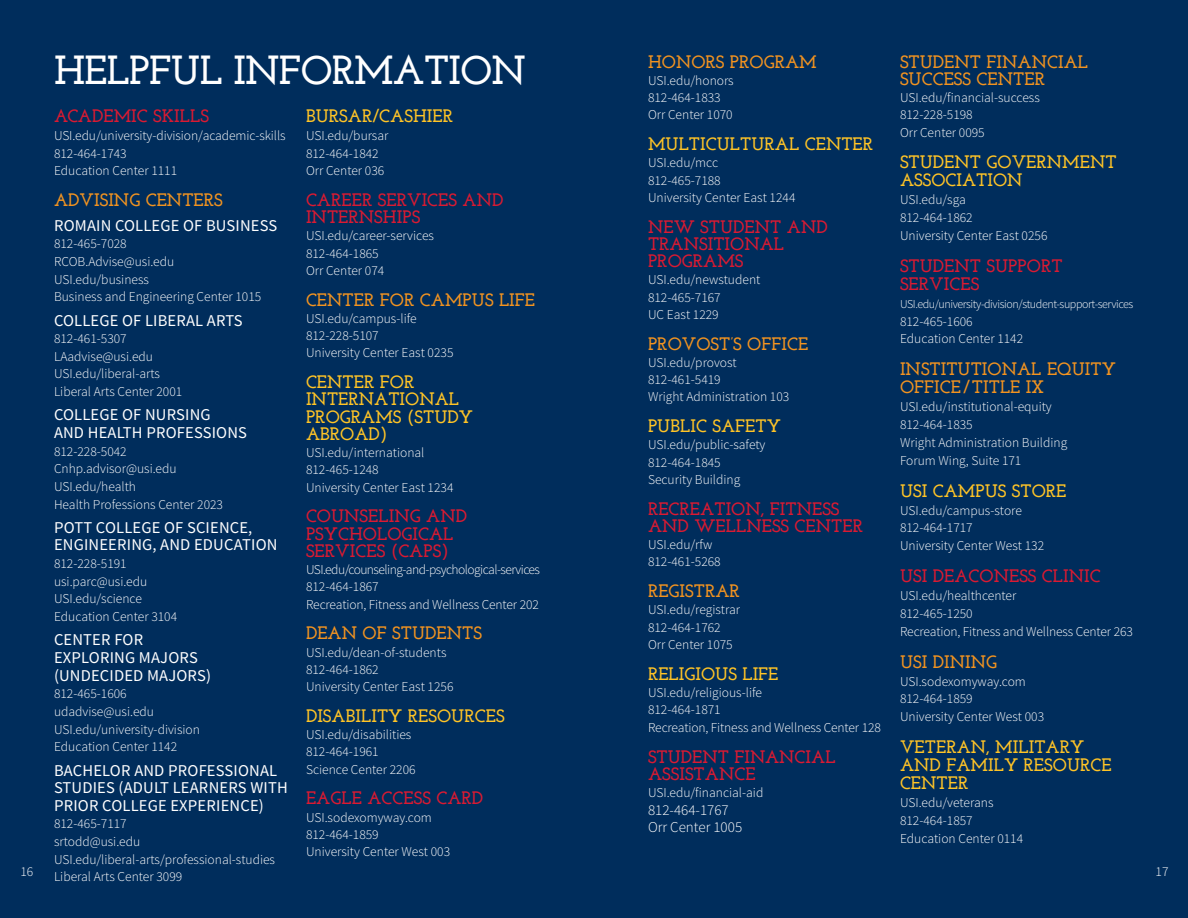
<style>
.page{position:relative;width:1188px;height:918px;background:#002d5c}
.page>*{position:absolute;margin:0;border:0;box-sizing:border-box;transform-origin:0 0}
.t1{font:700 40.5px "Josefin Slab";letter-spacing:-.02em;color:#fff}
.t2{font:700 18px/17.2px "Josefin Slab";color:#da1a32}
.t3{font:700 18px/17.2px "Josefin Slab";color:#ffc426}
.t4{font:700 18px/17.2px "Josefin Slab";color:#f29320}
.t5{font:16.5px/17.5px "Source Sans Pro";letter-spacing:.01em;color:#fff}
.t6{font:300 15px/17.2px "Source Sans Pro";color:#fff}
.t7{font:300 13.5px/17.2px "Source Sans Pro";color:#fff}
.t8{font:300 13.5px/17.2px "Source Sans Pro";letter-spacing:-.02em;color:#fff}
.t9{font:300 12px "Source Sans Pro";letter-spacing:-.035em;color:#fff}
</style>
<div class="page">
<h2 class="t4" style="left:648px;top:53px;width:170px">HONORS PROGRAM</h2>
<p class="t7" style="left:648px;top:72px;width:87px">USI.edu/honors<br>812-464-1833<br>Orr Center 1070</p>
<h2 class="t3" style="left:648px;top:135px;width:227px">MULTICULTURAL CENTER</h2>
<p class="t7" style="left:648px;top:154px;width:149px">USI.edu/mcc<br>812-465-7188<br>University Center East 1244</p>
<h2 class="t2" style="left:648px;top:218px;width:181px">NEW STUDENT AND<br>TRANSITIONAL<br>PROGRAMS</h2>
<p class="t7" style="left:648px;top:271px;width:114px">USI.edu/newstudent<br>812-465-7167<br>UC East 1229</p>
<h2 class="t4" style="left:648px;top:335px;width:162px">PROVOST’S OFFICE</h2>
<p class="t7" style="left:648px;top:354px;width:143px">USI.edu/provost<br>812-461-5419<br>Wright Administration 103</p>
<h2 class="t3" style="left:648px;top:417px;width:134px">PUBLIC SAFETY</h2>
<p class="t7" style="left:648px;top:436px;width:119px">USI.edu/public-safety<br>812-464-1845<br>Security Building</p>
<h2 class="t2" style="left:648px;top:500px;width:217px">RECREATION, FITNESS<br>AND WELLNESS CENTER</h2>
<p class="t7" style="left:648px;top:536px;width:74px">USI.edu/rfw<br>812-461-5268</p>
<h2 class="t4" style="left:648px;top:582px;width:93px">REGISTRAR</h2>
<p class="t7" style="left:648px;top:601px;width:94px">USI.edu/registrar<br>812-464-1762<br>Orr Center 1075</p>
<h2 class="t3" style="left:648px;top:665px;width:132px">RELIGIOUS LIFE</h2>
<p class="t7" style="left:648px;top:684px;width:234px">USI.edu/religious-life<br>812-464-1871<br>Recreation, Fitness and Wellness Center 128</p>
<h2 class="t2" style="left:648px;top:748px;width:189px">STUDENT FINANCIAL<br>ASSISTANCE</h2>
<p class="t7" style="left:648px;top:784px;width:117px">USI.edu/financial-aid</p>
<p class="t6" style="left:648px;top:801px;width:96px">812-464-1767<br>Orr Center 1005</p>
<h2 class="t4" style="left:900px;top:53px;width:190px">STUDENT FINANCIAL<br>SUCCESS CENTER</h2>
<p class="t7" style="left:900px;top:89px;width:141px">USI.edu/financial-success<br>812-228-5198<br>Orr Center 0095</p>
<h2 class="t3" style="left:900px;top:153px;width:218px;line-height:18px">STUDENT GOVERNMENT<br>ASSOCIATION</h2>
<p class="t7" style="left:900px;top:191px;width:149px;line-height:18px">USI.edu/sga<br>812-464-1862<br>University Center East 0256</p>
<h2 class="t2" style="left:900px;top:256px;width:164px;line-height:18px">STUDENT SUPPORT<br>SERVICES</h2>
<p class="t9" style="left:900px;top:296px;width:235px">USI.edu/university-division/student-support-services</p>
<p class="t7" style="left:900px;top:312px;width:125px;line-height:18px">812-465-1606<br>Education Center 1142</p>
<h2 class="t4" style="left:900px;top:360px;width:217px;line-height:18px">INSTITUTIONAL EQUITY<br>OFFICE/TITLE IX</h2>
<p class="t7" style="left:900px;top:398px;width:169px;line-height:18px">USI.edu/institutional-equity<br>812-464-1835<br>Wright Administration Building<br>Forum Wing, Suite 171</p>
<h2 class="t3" style="left:900px;top:482px;width:168px">USI CAMPUS STORE</h2>
<p class="t7" style="left:900px;top:501px;width:146px;line-height:18px">USI.edu/campus-store<br>812-464-1717<br>University Center West 132</p>
<h2 class="t2" style="left:900px;top:567px;width:202px">USI DEACONESS CLINIC</h2>
<p class="t7" style="left:900px;top:587px;width:234px;line-height:18px">USI.edu/healthcenter<br>812-465-1250<br>Recreation, Fitness and Wellness Center 263</p>
<h2 class="t4" style="left:900px;top:653px;width:99px">USI DINING</h2>
<p class="t7" style="left:900px;top:672px;width:146px;line-height:18px">USI.sodexomyway.com<br>812-464-1859<br>University Center West 003</p>
<h2 class="t3" style="left:900px;top:738px;width:213px;line-height:18px">VETERAN, MILITARY<br>AND FAMILY RESOURCE<br>CENTER</h2>
<p class="t7" style="left:900px;top:794px;width:125px;line-height:18px">USI.edu/veterans<br>812-464-1857<br>Education Center 0114</p>
<h1 class="t1" style="left:54px;top:47px;width:473px">HELPFUL INFORMATION</h1>
<h2 class="t2" style="left:54px;top:107px;width:157px">ACADEMIC SKILLS</h2>
<p class="t7" style="left:54px;top:127px;width:233px;line-height:17.7px">USI.edu/university-division/academic-skills<br>812-464-1743<br>Education Center 1111</p>
<h2 class="t4" style="left:54px;top:191px;width:170px">ADVISING CENTERS</h2>
<p class="t5" style="left:54px;top:217px;width:225px">ROMAIN COLLEGE OF BUSINESS</p>
<p class="t7" style="left:54px;top:235px;width:209px;line-height:17.7px">812-465-7028<br>RCOB.Advise@usi.edu<br>USI.edu/business<br>Business and Engineering Center 1015</p>
<p class="t5" style="left:54px;top:312px;width:190px">COLLEGE OF LIBERAL ARTS</p>
<p class="t7" style="left:54px;top:330px;width:130px;line-height:17.7px">812-461-5307<br>LAadvise@usi.edu<br>USI.edu/liberal-arts<br>Liberal Arts Center 2001</p>
<p class="t5" style="left:54px;top:406px;width:195px">COLLEGE OF NURSING<br>AND HEALTH PROFESSIONS</p>
<p class="t7" style="left:54px;top:442px;width:171px;line-height:17.7px">812-228-5042<br>Cnhp.advisor@usi.edu<br>USI.edu/health<br>Health Professions Center 2023</p>
<p class="t5" style="left:54px;top:519px;width:225px">POTT COLLEGE OF SCIENCE,<br>ENGINEERING, AND EDUCATION</p>
<p class="t7" style="left:54px;top:555px;width:125px;line-height:17.7px">812-228-5191 usi.parc@usi.edu<br>USI.edu/science<br>Education Center 3104</p>
<p class="t5" style="left:54px;top:631px;width:159px">CENTER FOR<br>EXPLORING MAJORS (UNDECIDED MAJORS)</p>
<p class="t7" style="left:54px;top:685px;width:148px;line-height:17.7px">812-465-1606 udadvise@usi.edu<br>USI.edu/university-division<br>Education Center 1142</p>
<p class="t5" style="left:54px;top:762px;width:235px">BACHELOR AND PROFESSIONAL<br>STUDIES (ADULT LEARNERS WITH<br>PRIOR COLLEGE EXPERIENCE)</p>
<p class="t7" style="left:54px;top:815px;width:223px;line-height:17.7px">812-465-7117<br>srtodd@usi.edu<br>USI.edu/liberal-arts/professional-studies<br>Liberal Arts Center 3099</p>
<h2 class="t3" style="left:306px;top:107px;width:149px">BURSAR/CASHIER</h2>
<p class="t7" style="left:306px;top:127px;width:84px;line-height:17.7px">USI.edu/bursar<br>812-464-1842<br>Orr Center 036</p>
<h2 class="t2" style="left:306px;top:191px;width:199px">CAREER SERVICES AND<br>INTERNSHIPS</h2>
<p class="t7" style="left:306px;top:227px;width:130px">USI.edu/career-services<br>812-464-1865<br>Orr Center 074</p>
<h2 class="t4" style="left:306px;top:291px;width:231px">CENTER FOR CAMPUS LIFE</h2>
<p class="t7" style="left:306px;top:310px;width:149px">USI.edu/campus-life<br>812-228-5107<br>University Center East 0235</p>
<h2 class="t3" style="left:306px;top:373px;width:169px">CENTER FOR<br>INTERNATIONAL<br>PROGRAMS (STUDY<br>ABROAD)</h2>
<p class="t7" style="left:306px;top:444px;width:149px">USI.edu/international<br>812-465-1248<br>University Center East 1234</p>
<h2 class="t2" style="left:306px;top:508px;width:163px">COUNSELING AND<br>PSYCHOLOGICAL<br>SERVICES (CAPS)</h2>
<p class="t8" style="left:306px;top:561px;width:236px">USI.edu/counseling-and-psychological-services<br>812-464-1867<br>Recreation, Fitness and Wellness Center 202</p>
<h2 class="t4" style="left:306px;top:625px;width:178px">DEAN OF STUDENTS</h2>
<p class="t7" style="left:306px;top:644px;width:149px">USI.edu/dean-of-students<br>812-464-1862<br>University Center East 1256</p>
<h2 class="t3" style="left:306px;top:707px;width:200px">DISABILITY RESOURCES</h2>
<p class="t7" style="left:306px;top:726px;width:111px">USI.edu/disabilities<br>812-464-1961<br>Science Center 2206</p>
<h2 class="t2" style="left:306px;top:790px;width:179px">EAGLE ACCESS CARD</h2>
<p class="t7" style="left:306px;top:809px;width:146px">USI.sodexomyway.com<br>812-464-1859<br>University Center West 003</p>
<p class="t7" style="left:21px;top:863px;width:14px">16</p>
<p class="t7" style="left:1156px;top:863px;width:14px">17</p>
</div>
